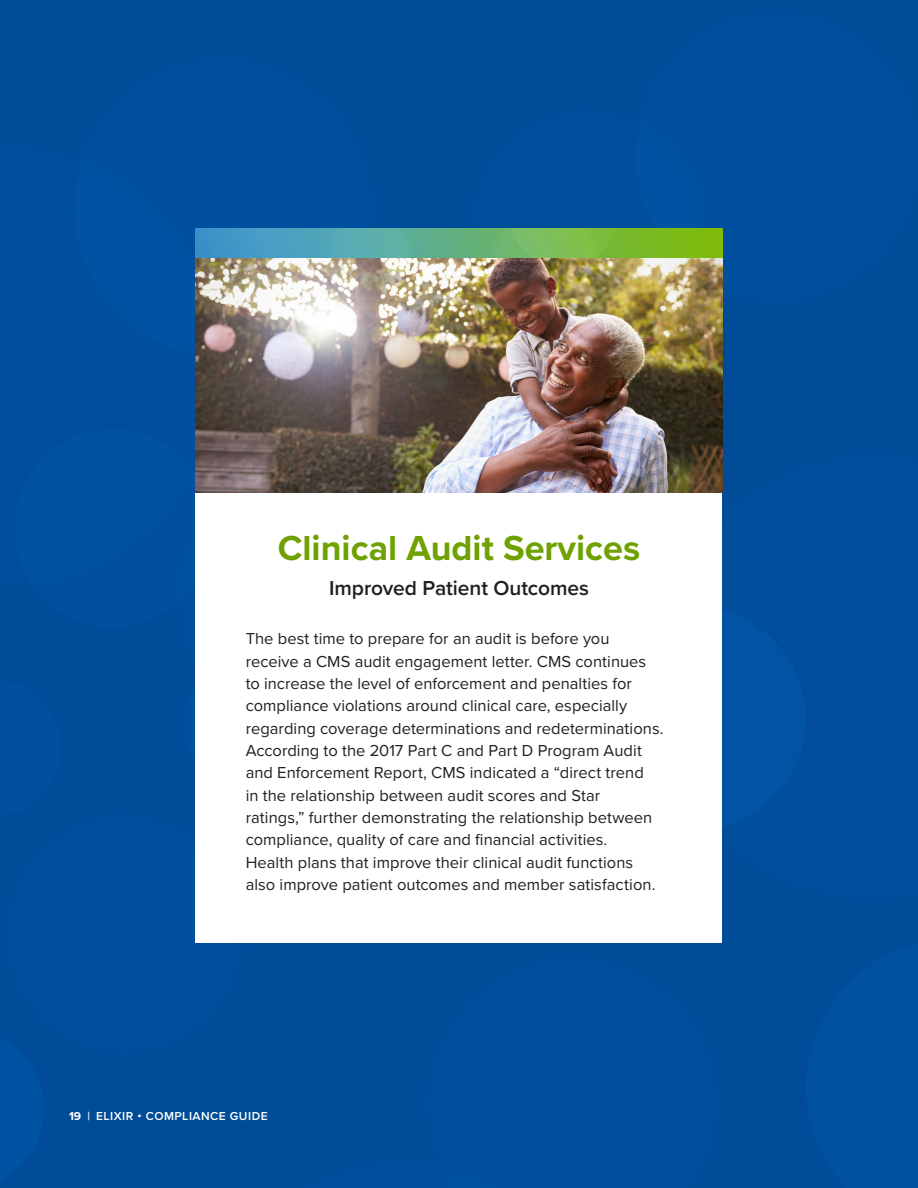
<style>
.page{position:relative;width:918px;height:1188px;background:#004e9c}
.page>*{position:absolute;margin:0;border:0;box-sizing:border-box;transform-origin:0 0}
.CM_-_Green_copy_head{font:700 36px "Proxima Nova";color:#6ea101}
.CM_-_Green_copy_head-2{font:600 21px "Proxima Nova";letter-spacing:-.005em;color:#231f20}
.CM_-_Body{font:16.5px/22.4px "Proxima Nova";letter-spacing:.005em;color:#231f20}
.t1{font:600 12px "Proxima Nova";letter-spacing:.04em;color:#fff}
.s1{font-weight:700}
</style>
<div class="page">
<div style="left:196px;top:257px;width:526px;height:685px;background:#fff"></div>
<img style="left:196px;top:228px;width:526px;height:264px">
<p class="CM_-_Green_copy_head" style="left:278px;top:521px;width:364px">Clinical Audit Services</p>
<p class="CM_-_Green_copy_head-2" style="left:329px;top:573px;width:261px">Improved Patient Outcomes</p>
<p class="CM_-_Body" style="left:246px;top:627px;width:419px">The best time to prepare for an audit is before you receive a CMS audit engagement letter. CMS continues to increase the level of enforcement and penalties for compliance violations around clinical care, especially regarding coverage determinations and redeterminations.<br>According to the 2017 Part C and Part D Program Audit and Enforcement Report, CMS indicated a “direct trend<br>in the relationship between audit scores and Star<br>ratings,” further demonstrating the relationship between compliance, quality of care and financial activities.<br>Health plans that improve their clinical audit functions also improve patient outcomes and member satisfaction.</p>
<p class="t1" style="left:69px;top:1107px;width:200px"><span class="s1">19</span> | ELIXIR • COMPLIANCE GUIDE</p>
</div>
